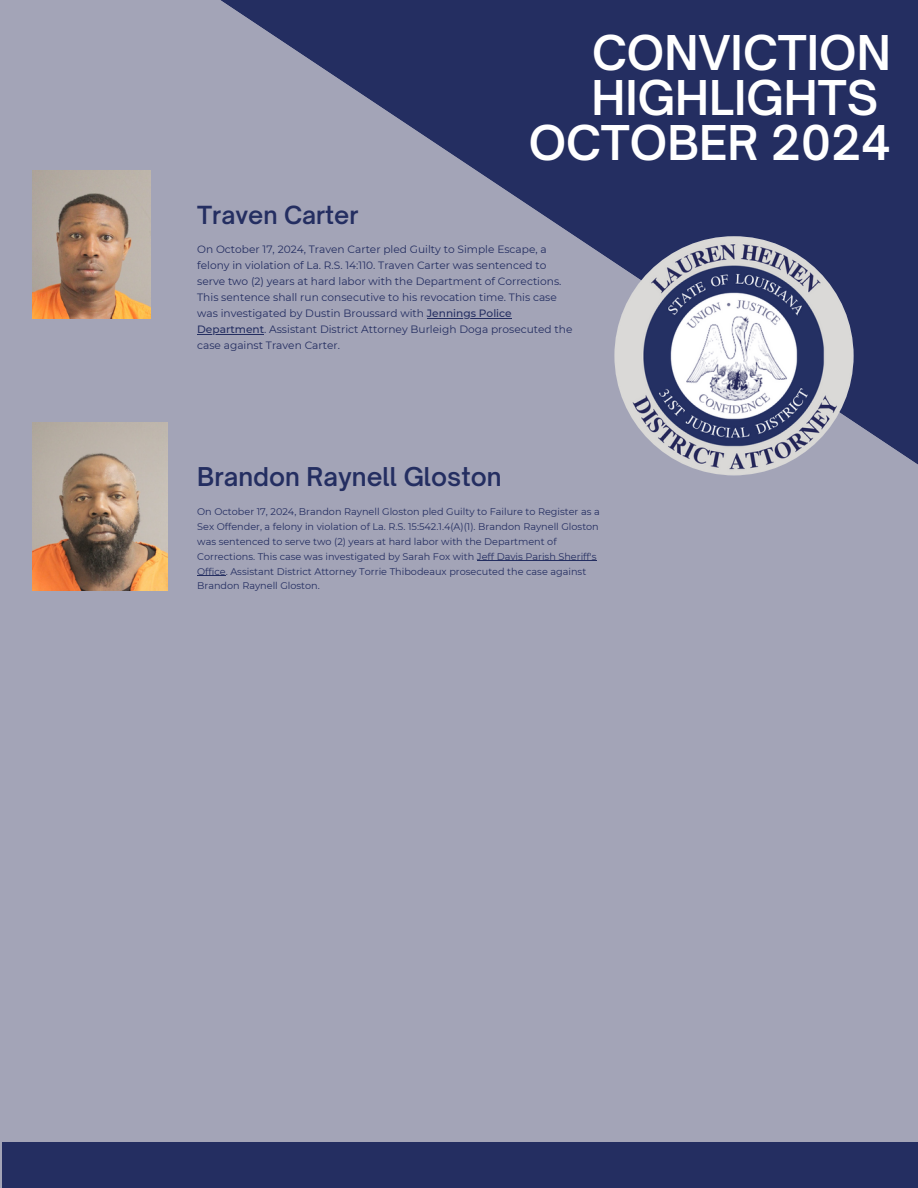
<style>
.page{position:relative;width:918px;height:1188px;background:#a3a4b7}
.page>*{position:absolute;margin:0;border:0;box-sizing:border-box;transform-origin:0 0}
.t1{font:600 45.9px/45.3px "Open Sauce One";color:#fff;text-align:right}
.t2{font:600 24.75px "Open Sauce One";color:#242e61}
.t3{font:600 23.85px "Open Sauce One";color:#242e61}
.t4{font:10.65px/15.9px "Montserrat";color:#242e61}
.t5{font:9.75px/14.9px "Montserrat";color:#242e61}
.s1{font-weight:500}
</style>
<div class="page">
<svg style="left:221px;top:0;width:697px;height:476px"></svg>
<img style="left:614px;top:236px;width:240px;height:239px;border-radius:50%">
<div style="left:2px;top:1142px;width:916px;height:46px;background:#242e61"></div>
<img style="left:33px;top:171px;width:118px;height:147px">
<img style="left:33px;top:423px;width:135px;height:167px">
<hr style="left:427px;top:318px;width:85px;height:1px;background:#242e61">
<hr style="left:197px;top:334px;width:67px;height:1px;background:#242e61">
<hr style="left:477px;top:561px;width:120px;height:1px;background:#242e61">
<svg style="left:197px;top:575px;width:29px;height:1px"></svg>
<p class="t3" style="left:197px;top:200px;width:163px">Traven Carter</p>
<p class="t1" style="left:529px;top:29px;width:364px">CONVICTION<br>HIGHLIGHTS<br>OCTOBER 2024</p>
<h1 class="t4" style="left:197px;top:242px;width:366px">On October 17, 2024, Traven Carter pled Guilty to Simple Escape, a felony in violation of La. R.S. 14:110. Traven Carter was sentenced to serve two (2) years at hard labor with the Department of Corrections.<br>This sentence shall run consecutive to his revocation time. This case was investigated by Dustin Broussard with <span class="s1">Jennings Police</span></h1>
<h2 class="t4" style="left:197px;top:321px;width:377px"><span class="s1">Department</span>. Assistant District Attorney Burleigh Doga prosecuted the case against Traven Carter.</h2>
<h2 class="t2" style="left:197px;top:461px;width:306px">Brandon Raynell Gloston</h2>
<p class="t5" style="left:197px;top:505px;width:404px">On October 17, 2024, Brandon Raynell Gloston pled Guilty to Failure to Register as a Sex Offender, a felony in violation of La. R.S. 15:542.1.4(A)(1). Brandon Raynell Gloston was sentenced to serve two (2) years at hard labor with the Department of Corrections. This case was investigated by Sarah Fox with Jeff Davis Parish Sheriff's Office. Assistant District Attorney Torrie Thibodeaux prosecuted the case against Brandon Raynell Gloston.</p>
</div>
